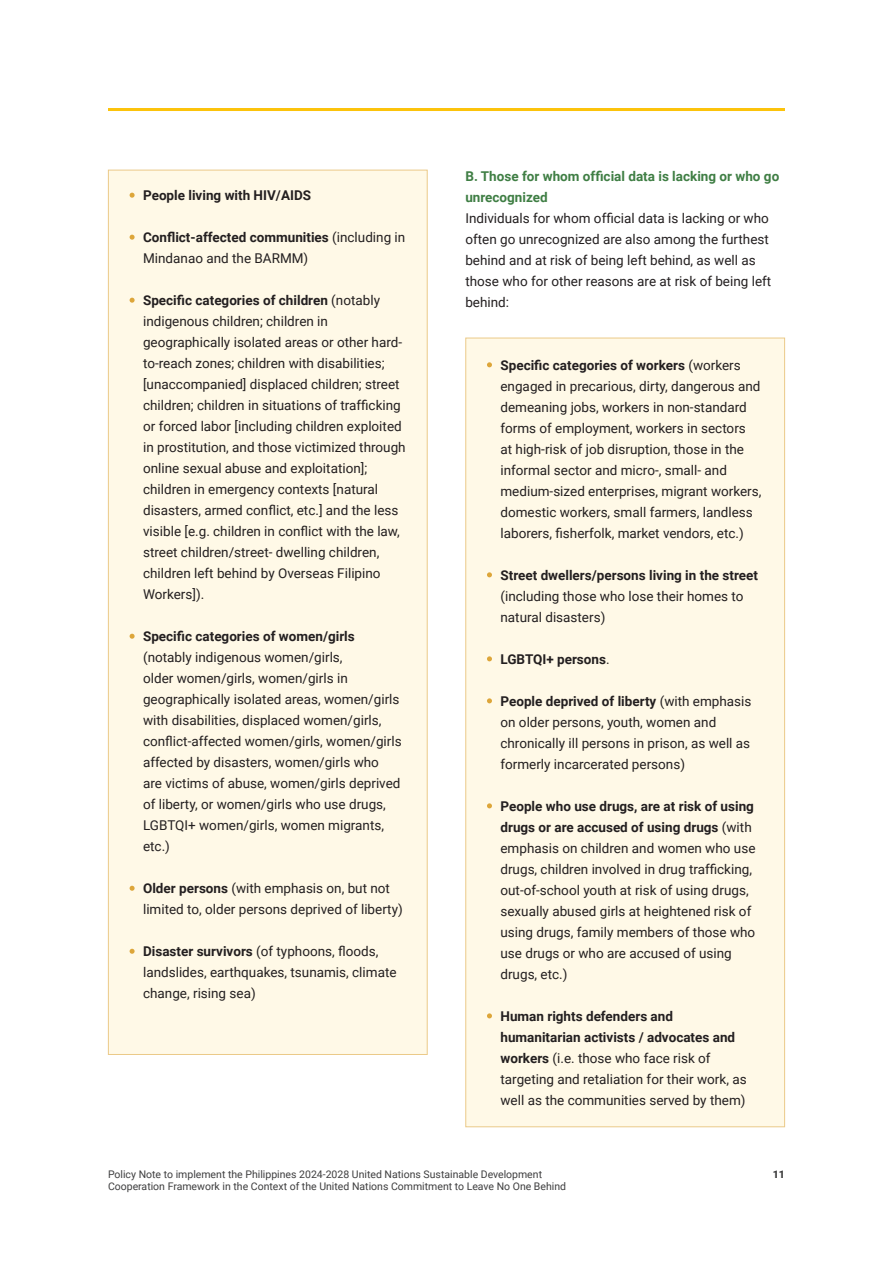
<style>
.page{position:relative;width:893px;height:1263px;background:#fff}
.page>*{position:absolute;margin:0;border:0;box-sizing:border-box;transform-origin:0 0}
.t1{font:13.5px/21px "Roboto";color:#231f20}
.t2{font:700 13.5px/21px "Roboto";color:#231f20}
.t3{font:700 13.5px/21px "Roboto";color:#3f7e44}
.t4{font:10.5px "Roboto";color:#3e3e3f}
.t5{font:900 10.5px "Roboto";color:#3e3e3f}
.s1{font-weight:700}
.s2{font-weight:400}
</style>
<div class="page">
<hr style="left:108px;top:108px;width:677px;height:3px;background:#fcc30b">
<div style="left:465px;top:338px;width:320px;height:789px;background:#fff9e7;border:1px solid #ebca89"></div>
<svg style="left:487px;top:362px;width:5px;height:5px"></svg>
<svg style="left:487px;top:572px;width:5px;height:5px"></svg>
<svg style="left:487px;top:656px;width:5px;height:5px"></svg>
<svg style="left:487px;top:698px;width:5px;height:5px"></svg>
<svg style="left:487px;top:803px;width:5px;height:5px"></svg>
<svg style="left:487px;top:1013px;width:5px;height:5px"></svg>
<div style="left:108px;top:170px;width:320px;height:885px;background:#fff9e7;border:1px solid #ebca89"></div>
<svg style="left:130px;top:193px;width:5px;height:5px"></svg>
<svg style="left:130px;top:235px;width:5px;height:5px"></svg>
<svg style="left:130px;top:298px;width:5px;height:5px"></svg>
<svg style="left:130px;top:634px;width:5px;height:5px"></svg>
<svg style="left:130px;top:886px;width:5px;height:5px"></svg>
<svg style="left:130px;top:949px;width:5px;height:5px"></svg>
<p class="t2" style="left:143px;top:184px;width:170px">People living with HIV/AIDS</p>
<p class="t1" style="left:143px;top:226px;width:264px"><span class="s1">Conflict-affected communities</span> (including in<br>Mindanao and the BARMM)</p>
<p class="t2" style="left:143px;top:289px;width:238px">Specific categories of children <span class="s2">(notably</span></p>
<p class="t1" style="left:143px;top:310px;width:264px">indigenous children; children in geographically isolated areas or other hard&shy;to-reach zones; children with disabilities; [unaccompanied] displaced children; street children; children in situations of trafficking or forced labor [including children exploited in prostitution, and those victimized through online sexual abuse and exploitation]; children in emergency contexts [natural disasters, armed conflict, etc.] and the less visible [e.g. children in conflict with the law, street children/street- dwelling children, children left behind by Overseas Filipino Workers]).</p>
<p class="t2" style="left:143px;top:625px;width:213px">Specific categories of women/girls</p>
<p class="t1" style="left:143px;top:646px;width:260px">(notably indigenous women/girls,<br>older women/girls, women/girls in geographically isolated areas, women/girls with disabilities, displaced women/girls, conflict-affected women/girls, women/girls affected by disasters, women/girls who<br>are victims of abuse, women/girls deprived of liberty, or women/girls who use drugs, LGBTQI+ women/girls, women migrants, etc.)</p>
<p class="t1" style="left:143px;top:877px;width:261px"><span class="s1">Older persons</span> (with emphasis on, but not limited to, older persons deprived of liberty)</p>
<p class="t1" style="left:143px;top:940px;width:237px"><span class="s1">Disaster survivors</span> (of typhoons, floods,</p>
<p class="t1" style="left:143px;top:961px;width:255px">landslides, earthquakes, tsunamis, climate change, rising sea)</p>
<p class="t3" style="left:465px;top:165px;width:315px">B. Those for whom official data is lacking or who go unrecognized</p>
<p class="t1" style="left:465px;top:207px;width:307px">Individuals for whom official data is lacking or who often go unrecognized are also among the furthest behind and at risk of being left behind, as well as those who for other reasons are at risk of being left behind:</p>
<p class="t2" style="left:500px;top:354px;width:242px">Specific categories of workers <span class="s2">(workers</span></p>
<p class="t1" style="left:500px;top:375px;width:263px">engaged in precarious, dirty, dangerous and demeaning jobs, workers in non-standard forms of employment, workers in sectors<br>at high-risk of job disruption, those in the informal sector and micro-, small- and medium-sized enterprises, migrant workers, domestic workers, small farmers, landless laborers, fisherfolk, market vendors, etc.)</p>
<p class="t2" style="left:500px;top:564px;width:259px">Street dwellers/persons living in the street</p>
<p class="t1" style="left:500px;top:585px;width:245px">(including those who lose their homes to natural disasters)</p>
<p class="t2" style="left:500px;top:648px;width:111px">LGBTQI+ persons<span class="s2">.</span></p>
<p class="t2" style="left:500px;top:690px;width:253px">People deprived of liberty <span class="s2">(with emphasis</span></p>
<p class="t1" style="left:500px;top:711px;width:251px">on older persons, youth, women and chronically ill persons in prison, as well as formerly incarcerated persons)</p>
<p class="t2" style="left:500px;top:795px;width:255px">People who use drugs, are at risk of using drugs or are accused of using drugs <span class="s2">(with</span></p>
<p class="t1" style="left:500px;top:837px;width:256px">emphasis on children and women who use drugs, children involved in drug trafficking, out-of-school youth at risk of using drugs, sexually abused girls at heightened risk of using drugs, family members of those who use drugs or who are accused of using drugs, etc.)</p>
<p class="t2" style="left:500px;top:1005px;width:174px">Human rights defenders and</p>
<p class="t1" style="left:500px;top:1026px;width:248px"><span class="s1">humanitarian activists / advocates and workers</span> (i.e. those who face risk of targeting and retaliation for their work, as well as the communities served by them)</p>
<p class="t4" style="left:108px;top:1167px;width:436px">Policy Note to implement the Philippines 2024-2028 United Nations Sustainable Development</p>
<p class="t5" style="left:773px;top:1167px;width:14px">11</p>
<p class="t4" style="left:108px;top:1179px;width:460px">Cooperation Framework in the Context of the United Nations Commitment to Leave No One Behind</p>
</div>
